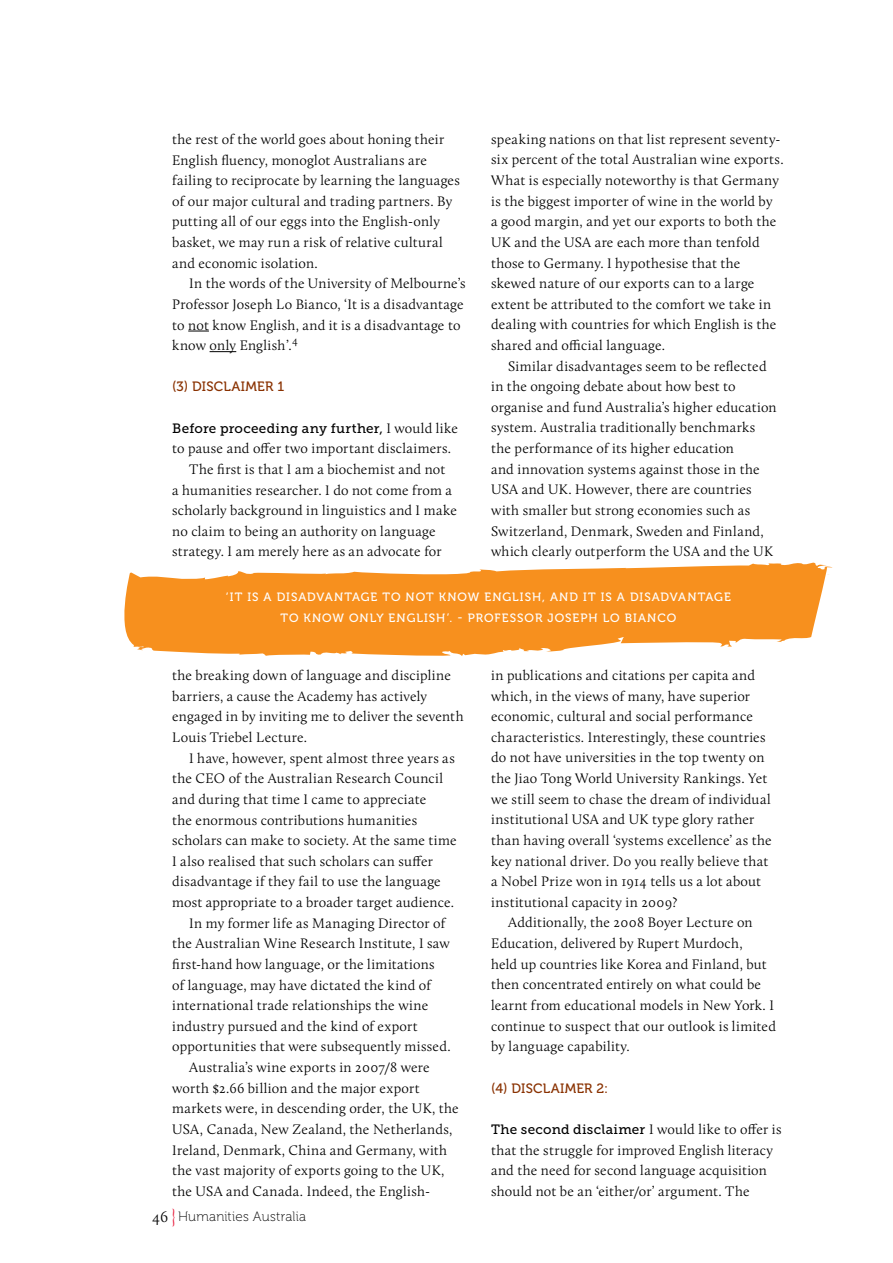
<style>
.page{position:relative;width:893px;height:1263px;background:#fff}
.page>*{position:absolute;margin:0;border:0;box-sizing:border-box;transform-origin:0 0}
.t1{font:300 14.25px/20.5px "Calluna";letter-spacing:.025em;color:#000}
.t2{font:300 14.25px/20.5px "Calluna";letter-spacing:.005em;color:#000}
.t3{font:13.5px "Museo Slab 500";letter-spacing:.02em;color:#000}
.t4{font:13.5px "Museo 500";letter-spacing:.02em;color:#893101}
.t5{font:13.5px "Museo 100";letter-spacing:.01em;color:#000}
.t6{font:12px/21px "Museo 500";letter-spacing:.08em;color:#fff;text-align:center}
.t7{font:300 11.4px "Calluna";color:#000}
.s1{font-family:"Calluna";font-weight:300;font-size:14.25px}
.s2{font-family:"Calluna";font-weight:300;font-size:15.75px}
.s3{font-family:"Democratica";font-size:18px;color:#e71939}
</style>
<div class="page">
<svg style="left:188px;top:331px;width:21px;height:1px"></svg>
<svg style="left:210px;top:351px;width:26px;height:1px"></svg>
<svg style="left:124px;top:562px;width:708px;height:94px;fill:#f7901e"></svg>
<div style="left:172px;top:592px;width:612px;height:45px;background:#f7901e"></div>
<p class="t1" style="left:172px;top:129px;width:289px">the rest of the world goes about honing their English fluency, monoglot Australians are failing to reciprocate by learning the languages of our major cultural and trading partners. By putting all of our eggs into the English-only basket, we may run a risk of relative cultural and economic isolation.</p>
<p class="t1" style="left:172px;top:273px;width:295px;text-indent:17px">In the words of the University of Melbourne’s Professor Joseph Lo Bianco, ‘It is a disadvantage to not know English, and it is a disadvantage to know only English’.</p>
<p class="t7" style="left:292px;top:333px;width:7px">4</p>
<p class="t4" style="left:172px;top:379px;width:113px">(3) DISCLAIMER 1</p>
<p class="t3" style="left:172px;top:421px;width:287px">Before proceeding any further, <span class="s1">I would like</span></p>
<p class="t1" style="left:172px;top:438px;width:280px">to pause and offer two important disclaimers.</p>
<p class="t1" style="left:189px;top:459px;width:258px">The first is that I am a biochemist and not</p>
<p class="t1" style="left:172px;top:479px;width:281px">a humanities researcher. I do not come from a</p>
<p class="t1" style="left:172px;top:500px;width:286px">scholarly background in linguistics and I make</p>
<p class="t1" style="left:172px;top:521px;width:265px">no claim to being an authority on language</p>
<p class="t1" style="left:172px;top:541px;width:271px">strategy. I am merely here as an advocate for</p>
<p class="t1" style="left:491px;top:129px;width:294px">speaking nations on that list represent seventy&shy;six percent of the total Australian wine exports.<br>What is especially noteworthy is that Germany is the biggest importer of wine in the world by<br>a good margin, and yet our exports to both the UK and the USA</p>
<p class="t1" style="left:491px;top:232px;width:287px;text-indent:104px">are each more than tenfold those to Germany. I hypothesise that the skewed nature of our exports can to a large extent be attributed to the comfort we take in dealing with countries for which English is the shared and official language.</p>
<p class="t1" style="left:491px;top:355px;width:287px;text-indent:17px">Similar disadvantages seem to be reflected in the ongoing debate about how best to organise and fund Australia’s higher education system. Australia traditionally benchmarks the performance of its higher education<br>and innovation systems against those in the<br>USA</p>
<p class="t1" style="left:491px;top:479px;width:274px;text-indent:31px">and UK. However, there are countries with smaller but strong economies such as Switzerland, Denmark, Sweden and Finland, which clearly outperform the USA</p>
<p class="t1" style="left:704px;top:541px;width:71px">and the UK</p>
<p class="t6" style="left:226px;top:586px;width:506px">‘IT IS A DISADVANTAGE TO NOT KNOW ENGLISH, AND IT IS A DISADVANTAGE<br>TO KNOW ONLY ENGLISH’. - PROFESSOR JOSEPH LO BIANCO</p>
<p class="t1" style="left:172px;top:665px;width:293px">the breaking down of language and discipline barriers, a cause the Academy has actively engaged in by inviting me to deliver the seventh Louis Triebel Lecture.</p>
<p class="t1" style="left:172px;top:747px;width:284px;text-indent:17px">I have, however, spent almost three years as the CEO</p>
<p class="t1" style="left:229px;top:768px;width:216px">of the Australian Research Council</p>
<p class="t1" style="left:172px;top:789px;width:256px">and during that time I came to appreciate</p>
<p class="t1" style="left:172px;top:809px;width:247px">the enormous contributions humanities</p>
<p class="t1" style="left:172px;top:830px;width:286px">scholars can make to society. At the same time</p>
<p class="t1" style="left:172px;top:851px;width:262px">I also realised that such scholars can suffer</p>
<p class="t1" style="left:172px;top:871px;width:270px">disadvantage if they fail to use the language</p>
<p class="t1" style="left:172px;top:892px;width:283px">most appropriate to a broader target audience.</p>
<p class="t1" style="left:189px;top:912px;width:258px">In my former life as Managing Director of</p>
<p class="t1" style="left:172px;top:933px;width:279px">the Australian Wine Research Institute, I saw</p>
<p class="t1" style="left:172px;top:954px;width:264px">first-hand how language, or the limitations</p>
<p class="t1" style="left:172px;top:974px;width:260px">of language, may have dictated the kind of</p>
<p class="t1" style="left:172px;top:995px;width:258px">international trade relationships the wine</p>
<p class="t1" style="left:172px;top:1016px;width:247px">industry pursued and the kind of export</p>
<p class="t1" style="left:172px;top:1036px;width:280px">opportunities that were subsequently missed.</p>
<p class="t1" style="left:189px;top:1057px;width:242px">Australia’s wine exports in 2007/8 were</p>
<p class="t1" style="left:172px;top:1077px;width:249px">worth $2.66 billion and the major export</p>
<p class="t1" style="left:172px;top:1098px;width:288px">markets were, in descending order, the UK, the</p>
<p class="t1" style="left:172px;top:1119px;width:10px">USA</p>
<p class="t1" style="left:172px;top:1119px;width:282px;text-indent:28px">, Canada, New Zealand, the Netherlands, Ireland, Denmark, China and Germany, with the vast majority of exports going to the UK, the USA</p>
<p class="t1" style="left:226px;top:1180px;width:205px">and Canada. Indeed, the English-</p>
<p class="t5" style="left:152px;top:1210px;width:155px"><span class="s2">46</span> <span class="s3">}</span> Humanities Australia</p>
<p class="t2" style="left:491px;top:665px;width:281px">in publications and citations per capita and which, in the views of many, have superior economic, cultural and social performance characteristics. Interestingly, these countries do not have universities in the top twenty on the Jiao Tong World University Rankings. Yet we still seem to chase the dream of individual institutional USA</p>
<p class="t1" style="left:491px;top:809px;width:282px;text-indent:111px">and UK type glory rather than having overall ‘systems excellence’ as the key national driver. Do you really believe that a Nobel Prize won in 1914 tells us a lot about institutional capacity in 2009?</p>
<p class="t1" style="left:491px;top:912px;width:286px;text-indent:17px">Additionally, the 2008 Boyer Lecture on Education, delivered by Rupert Murdoch,<br>held up countries like Korea and Finland, but then concentrated entirely on what could be learnt from educational models in New York. I continue to suspect that our outlook is limited by language capability.</p>
<p class="t4" style="left:491px;top:1081px;width:119px">(4) DISCLAIMER 2:</p>
<p class="t3" style="left:491px;top:1122px;width:292px">The second disclaimer <span class="s1">I would like to offer is</span></p>
<p class="t1" style="left:491px;top:1139px;width:283px">that the struggle for improved English literacy and the need for second language acquisition should not be an ‘either/or’ argument. The</p>
</div>
